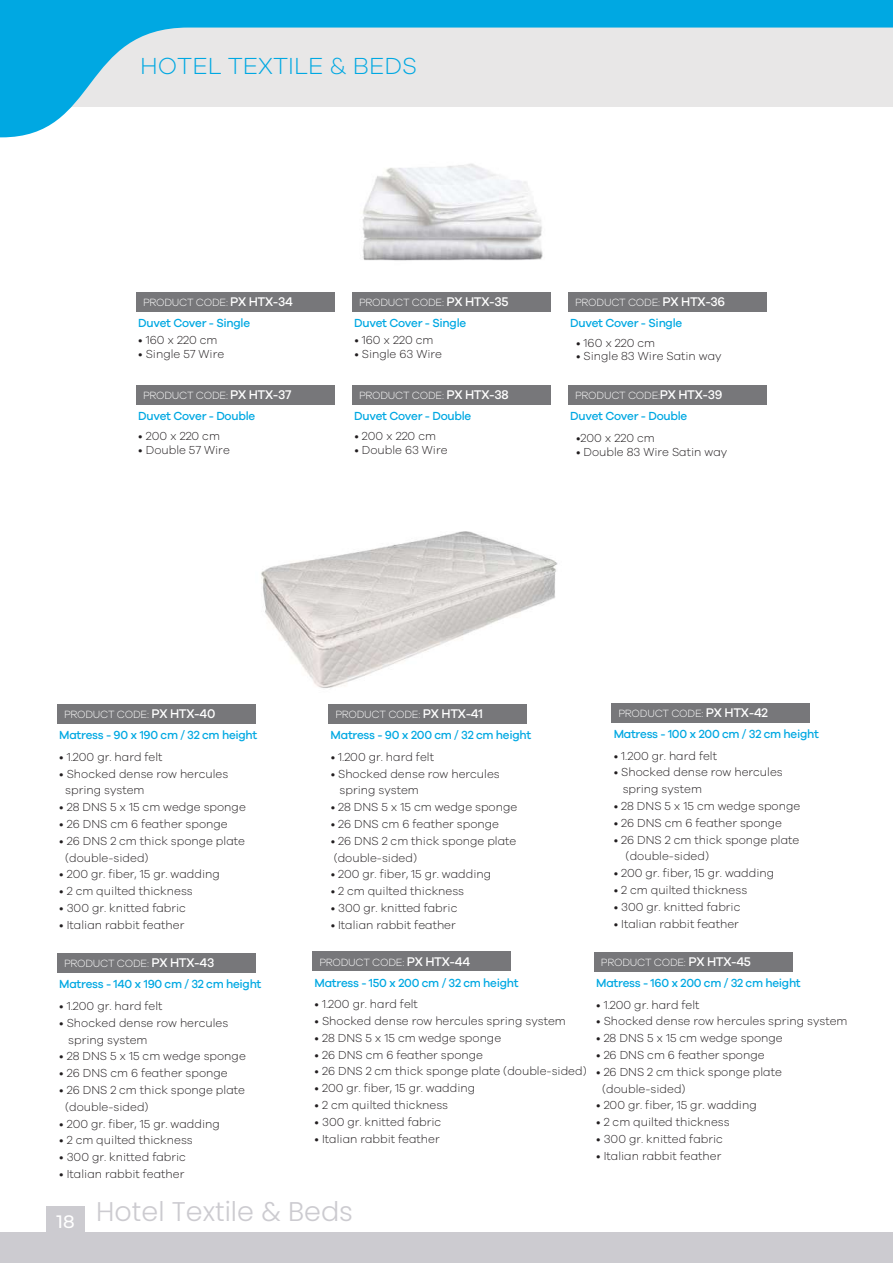
<style>
.page{position:relative;width:893px;height:1263px;background:#fff}
.page>*{position:absolute;margin:0;border:0;box-sizing:border-box;transform-origin:0 0}
.t1{font:300 27px "Poppins";color:#cccbd0}
.t2{font:300 24px "Galano Grotesque";color:#00a8e2}
.t3{font:500 18px "Montserrat";color:#fff}
.t4{font:500 12.15px "Galano Grotesque";letter-spacing:-.025em;color:#00a8e2}
.t5{font:300 12px/16.8px "Galano Grotesque";color:#221e20}
.t6{font:300 10.8px "Galano Grotesque";letter-spacing:-.025em;color:#fff}
.s1{font-weight:500;font-size:12.9px}
</style>
<div class="page">
<img style="left:362px;top:163px;width:189px;height:149px">
<img style="left:255px;top:531px;width:303px;height:193px">
<div style="left:57px;top:704px;width:198px;height:20px;background:#77777a"></div>
<div style="left:328px;top:704px;width:199px;height:20px;background:#77777a"></div>
<div style="left:611px;top:703px;width:199px;height:19px;background:#77777a"></div>
<div style="left:57px;top:953px;width:198px;height:20px;background:#77777a"></div>
<div style="left:312px;top:951px;width:199px;height:20px;background:#77777a"></div>
<div style="left:594px;top:952px;width:198px;height:19px;background:#77777a"></div>
<svg style="left:0;top:0;width:893px;height:137px;fill:#e8e7e7"></svg>
<div style="left:0;top:1233px;width:893px;height:30px;background:#cccbd0"></div>
<div style="left:47px;top:1206px;width:38px;height:29px;background:#cccbd0"></div>
<div style="left:352px;top:292px;width:198px;height:20px;background:#77777a"></div>
<div style="left:136px;top:292px;width:198px;height:20px;background:#77777a"></div>
<div style="left:568px;top:292px;width:198px;height:20px;background:#77777a"></div>
<div style="left:352px;top:385px;width:198px;height:20px;background:#77777a"></div>
<div style="left:136px;top:385px;width:198px;height:20px;background:#77777a"></div>
<div style="left:568px;top:385px;width:198px;height:20px;background:#77777a"></div>
<h2 class="t2" style="left:140px;top:52px;width:278px">HOTEL TEXTILE &amp; BEDS</h2>
<p class="t6" style="left:143px;top:296px;width:151px">PRODUCT CODE: <span class="s1">PX HTX-34</span></p>
<p class="t5" style="left:138px;top:331px;width:81px">• 160 x 220 cm</p>
<p class="t5" style="left:138px;top:345px;width:87px">• Single 57 Wire</p>
<p class="t4" style="left:138px;top:316px;width:113px">Duvet Cover - Single</p>
<p class="t6" style="left:359px;top:296px;width:151px">PRODUCT CODE: <span class="s1">PX HTX-35</span></p>
<p class="t5" style="left:354px;top:331px;width:81px">• 160 x 220 cm</p>
<p class="t5" style="left:354px;top:345px;width:89px">• Single 63 Wire</p>
<p class="t4" style="left:354px;top:316px;width:113px">Duvet Cover - Single</p>
<p class="t6" style="left:575px;top:296px;width:152px">PRODUCT CODE: <span class="s1">PX HTX-36</span></p>
<p class="t4" style="left:570px;top:316px;width:113px">Duvet Cover - Single</p>
<p class="t5" style="left:576px;top:334px;width:81px">• 160 x 220 cm</p>
<p class="t5" style="left:576px;top:347px;width:147px">• Single 83 Wire Satin way</p>
<p class="t6" style="left:143px;top:389px;width:150px">PRODUCT CODE: <span class="s1">PX HTX-37</span></p>
<p class="t5" style="left:138px;top:427px;width:83px">• 200 x 220 cm</p>
<p class="t5" style="left:138px;top:441px;width:93px">• Double 57 Wire</p>
<p class="t4" style="left:138px;top:409px;width:118px">Duvet Cover - Double</p>
<p class="t6" style="left:359px;top:389px;width:151px">PRODUCT CODE: <span class="s1">PX HTX-38</span></p>
<p class="t5" style="left:354px;top:427px;width:83px">• 200 x 220 cm</p>
<p class="t5" style="left:354px;top:441px;width:95px">• Double 63 Wire</p>
<p class="t4" style="left:354px;top:409px;width:118px">Duvet Cover - Double</p>
<p class="t6" style="left:575px;top:389px;width:149px">PRODUCT CODE:<span class="s1">PX HTX-39</span></p>
<p class="t4" style="left:570px;top:409px;width:118px">Duvet Cover - Double</p>
<p class="t5" style="left:576px;top:430px;width:80px">•200 x 220 cm</p>
<p class="t5" style="left:576px;top:443px;width:153px">• Double 83 Wire Satin way</p>
<p class="t6" style="left:64px;top:708px;width:153px">PRODUCT CODE: <span class="s1">PX HTX-40</span></p>
<p class="t5" style="left:59px;top:748px;width:105px">• 1.200 gr. hard felt</p>
<p class="t5" style="left:65px;top:765px;width:165px;text-indent:-6px">• Shocked dense row hercules spring system</p>
<p class="t5" style="left:59px;top:798px;width:188px">• 28 DNS 5 x 15 cm wedge sponge</p>
<p class="t5" style="left:59px;top:815px;width:170px">• 26 DNS cm 6 feather sponge</p>
<p class="t5" style="left:65px;top:832px;width:181px;text-indent:-6px">• 26 DNS 2 cm thick sponge plate (double-sided)</p>
<p class="t5" style="left:59px;top:866px;width:162px">• 200 gr. fiber, 15 gr. wadding</p>
<p class="t5" style="left:59px;top:882px;width:135px">• 2 cm quilted thickness</p>
<p class="t5" style="left:59px;top:899px;width:128px">• 300 gr. knitted fabric</p>
<p class="t5" style="left:59px;top:916px;width:127px">• Italian rabbit feather</p>
<p class="t4" style="left:59px;top:728px;width:200px">Matress - 90 x 190 cm / 32 cm height</p>
<p class="t6" style="left:335px;top:708px;width:149px">PRODUCT CODE: <span class="s1">PX HTX-41</span></p>
<p class="t5" style="left:331px;top:748px;width:105px">• 1.200 gr. hard felt</p>
<p class="t5" style="left:340px;top:765px;width:162px;text-indent:-9px">• Shocked dense row hercules spring system</p>
<p class="t5" style="left:331px;top:798px;width:188px">• 28 DNS 5 x 15 cm wedge sponge</p>
<p class="t5" style="left:331px;top:815px;width:170px">• 26 DNS cm 6 feather sponge</p>
<p class="t5" style="left:331px;top:832px;width:187px">• 26 DNS 2 cm thick sponge plate (double-sided)</p>
<p class="t5" style="left:331px;top:866px;width:162px">• 200 gr. fiber, 15 gr. wadding</p>
<p class="t5" style="left:331px;top:882px;width:135px">• 2 cm quilted thickness</p>
<p class="t5" style="left:331px;top:899px;width:128px">• 300 gr. knitted fabric</p>
<p class="t5" style="left:331px;top:916px;width:127px">• Italian rabbit feather</p>
<p class="t4" style="left:331px;top:728px;width:202px">Matress - 90 x 200 cm / 32 cm height</p>
<p class="t6" style="left:618px;top:707px;width:151px">PRODUCT CODE: <span class="s1">PX HTX-42</span></p>
<p class="t5" style="left:614px;top:747px;width:105px">• 1.200 gr. hard felt</p>
<p class="t5" style="left:623px;top:763px;width:162px;text-indent:-9px">• Shocked dense row hercules spring system</p>
<p class="t5" style="left:614px;top:797px;width:188px">• 28 DNS 5 x 15 cm wedge sponge</p>
<p class="t5" style="left:614px;top:814px;width:170px">• 26 DNS cm 6 feather sponge</p>
<p class="t5" style="left:626px;top:831px;width:175px;text-indent:-12px">• 26 DNS 2 cm thick sponge plate (double-sided)</p>
<p class="t5" style="left:614px;top:864px;width:162px">• 200 gr. fiber, 15 gr. wadding</p>
<p class="t5" style="left:614px;top:881px;width:135px">• 2 cm quilted thickness</p>
<p class="t5" style="left:614px;top:898px;width:128px">• 300 gr. knitted fabric</p>
<p class="t5" style="left:614px;top:915px;width:127px">• Italian rabbit feather</p>
<p class="t4" style="left:614px;top:726px;width:207px">Matress - 100 x 200 cm / 32 cm height</p>
<p class="t6" style="left:64px;top:957px;width:152px">PRODUCT CODE: <span class="s1">PX HTX-43</span></p>
<p class="t5" style="left:59px;top:997px;width:105px">• 1.200 gr. hard felt</p>
<p class="t5" style="left:68px;top:1014px;width:162px;text-indent:-9px">• Shocked dense row hercules spring system</p>
<p class="t5" style="left:59px;top:1047px;width:188px">• 28 DNS 5 x 15 cm wedge sponge</p>
<p class="t5" style="left:59px;top:1064px;width:170px">• 26 DNS cm 6 feather sponge</p>
<p class="t5" style="left:65px;top:1081px;width:181px;text-indent:-6px">• 26 DNS 2 cm thick sponge plate (double-sided)</p>
<p class="t5" style="left:59px;top:1115px;width:162px">• 200 gr. fiber, 15 gr. wadding</p>
<p class="t5" style="left:59px;top:1131px;width:135px">• 2 cm quilted thickness</p>
<p class="t5" style="left:59px;top:1148px;width:128px">• 300 gr. knitted fabric</p>
<p class="t5" style="left:59px;top:1165px;width:127px">• Italian rabbit feather</p>
<p class="t4" style="left:59px;top:977px;width:204px">Matress - 140 x 190 cm / 32 cm height</p>
<p class="t6" style="left:319px;top:955px;width:152px">PRODUCT CODE: <span class="s1">PX HTX-44</span></p>
<p class="t5" style="left:315px;top:995px;width:105px">• 1.200 gr. hard felt</p>
<p class="t5" style="left:315px;top:1012px;width:253px">• Shocked dense row hercules spring system</p>
<p class="t5" style="left:315px;top:1029px;width:188px">• 28 DNS 5 x 15 cm wedge sponge</p>
<p class="t5" style="left:315px;top:1046px;width:170px">• 26 DNS cm 6 feather sponge</p>
<p class="t5" style="left:315px;top:1063px;width:274px">• 26 DNS 2 cm thick sponge plate (double-sided)</p>
<p class="t5" style="left:315px;top:1079px;width:162px">• 200 gr. fiber, 15 gr. wadding</p>
<p class="t5" style="left:315px;top:1096px;width:135px">• 2 cm quilted thickness</p>
<p class="t5" style="left:315px;top:1113px;width:128px">• 300 gr. knitted fabric</p>
<p class="t5" style="left:315px;top:1130px;width:127px">• Italian rabbit feather</p>
<p class="t4" style="left:315px;top:975px;width:206px">Matress - 150 x 200 cm / 32 cm height</p>
<h3 class="t3" style="left:57px;top:1209px;width:20px">18</h3>
<h1 class="t1" style="left:96px;top:1196px;width:258px">Hotel Textile &amp; Beds</h1>
<p class="t6" style="left:601px;top:956px;width:152px">PRODUCT CODE: <span class="s1">PX HTX-45</span></p>
<p class="t5" style="left:596px;top:996px;width:105px">• 1.200 gr. hard felt</p>
<p class="t5" style="left:596px;top:1012px;width:253px">• Shocked dense row hercules spring system</p>
<p class="t5" style="left:596px;top:1029px;width:188px">• 28 DNS 5 x 15 cm wedge sponge</p>
<p class="t5" style="left:596px;top:1046px;width:170px">• 26 DNS cm 6 feather sponge</p>
<p class="t5" style="left:602px;top:1063px;width:181px;text-indent:-6px">• 26 DNS 2 cm thick sponge plate (double-sided)</p>
<p class="t5" style="left:596px;top:1096px;width:162px">• 200 gr. fiber, 15 gr. wadding</p>
<p class="t5" style="left:596px;top:1113px;width:135px">• 2 cm quilted thickness</p>
<p class="t5" style="left:596px;top:1130px;width:128px">• 300 gr. knitted fabric</p>
<p class="t5" style="left:596px;top:1147px;width:127px">• Italian rabbit feather</p>
<p class="t4" style="left:596px;top:975px;width:206px">Matress - 160 x 200 cm / 32 cm height</p>
</div>
